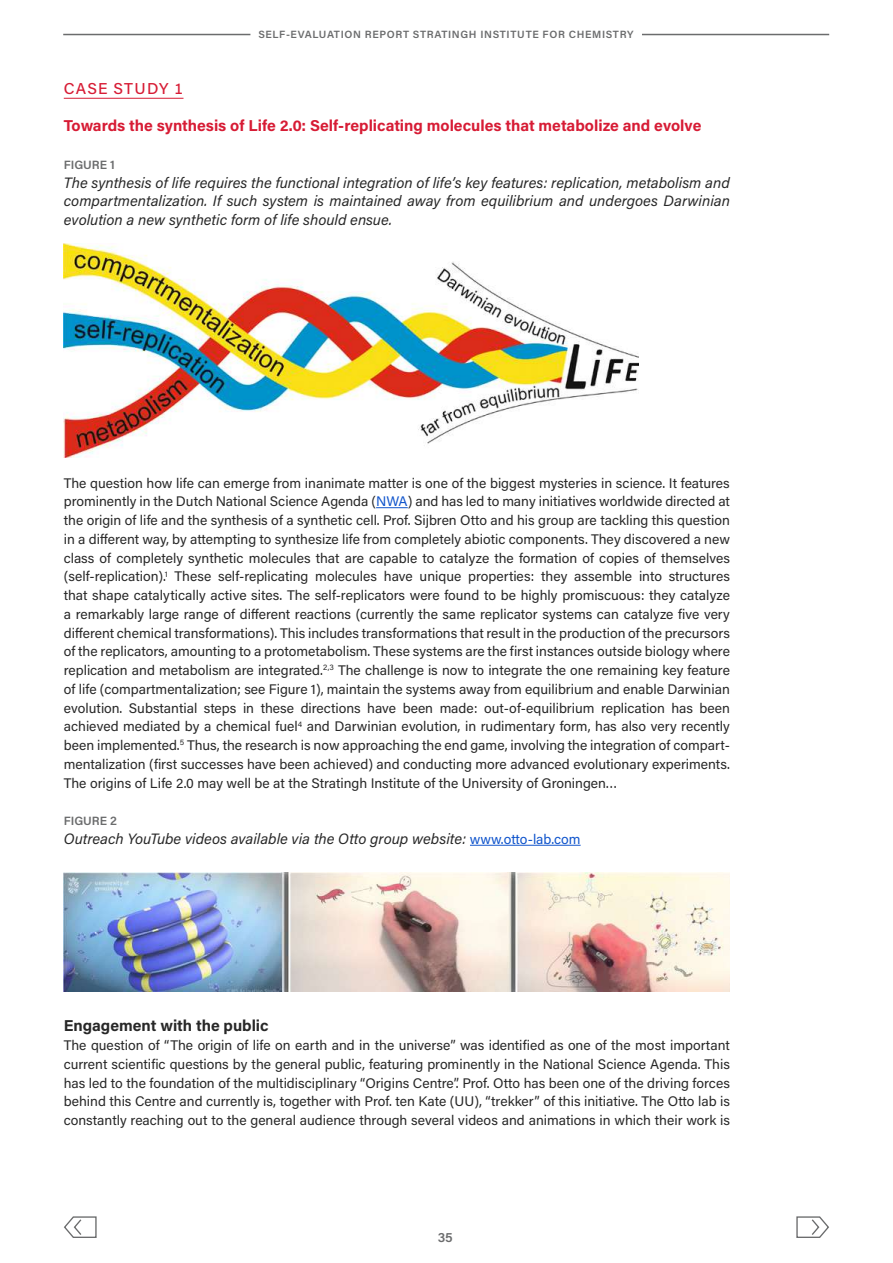
<style>
.page{position:relative;width:893px;height:1263px;background:#fff}
.page>*{position:absolute;margin:0;border:0;box-sizing:border-box;transform-origin:0 0}
.t1{font:700 15.75px "Acumin Pro";color:#d71c35}
.t2{font:700 15.75px "Acumin Pro";color:#282828}
.t3{font:500 15.75px "Acumin Pro";letter-spacing:.065em;color:#d71c35}
.t4{font:italic 15px/18.8px "Acumin Pro";color:#282828;text-align:justify}
.t5{font:13.8px/18.8px "Acumin Pro";color:#282828;text-align:justify}
.t6{font:600 13.5px "Acumin Pro";color:#6b6c6d}
.t7{font:600 12px "Acumin Pro";letter-spacing:.005em;color:#6b6c6d}
.t8{font:600 10.5px "Acumin Pro";letter-spacing:.06em;color:#6b6c6d}
.s1{color:#15c}
.s2{font-style:normal;font-size:13.8px;color:#15c}
</style>
<div class="page">
<hr style="left:63px;top:34px;width:187px;height:1px;background:#6b6c6d">
<hr style="left:642px;top:34px;width:187px;height:1px;background:#6b6c6d">
<svg style="left:64px;top:1216px;width:33px;height:22px"></svg>
<svg style="left:796px;top:1216px;width:33px;height:22px"></svg>
<hr style="left:64px;top:98px;width:119px;height:1px;background:#d71c35">
<hr style="left:376px;top:507px;width:32px;height:1px;background:#15c">
<hr style="left:470px;top:845px;width:111px;height:1px;background:#15c">
<img style="left:64px;top:872px;width:666px;height:120px">
<img style="left:64px;top:244px;width:575px;height:213px">
<p class="t8" style="left:258px;top:26px;width:377px">SELF-EVALUATION REPORT STRATINGH INSTITUTE FOR CHEMISTRY</p>
<p class="t3" style="left:64px;top:77px;width:121px">CASE STUDY 1</p>
<p class="t1" style="left:64px;top:115px;width:639px">Towards the synthesis of Life 2.0: Self-replicating molecules that metabolize and evolve</p>
<p class="t7" style="left:64px;top:156px;width:53px">FIGURE 1</p>
<p class="t4" style="left:64px;top:172px;width:668px">The synthesis of life requires the functional integration of life’s key features: replication, metabolism and compartmentalization. If such system is maintained away from equilibrium and undergoes Darwinian evolution a new synthetic form of life should ensue.</p>
<p class="t5" style="left:64px;top:473px;width:668px">The question how life can emerge from inanimate matter is one of the biggest mysteries in science. It features prominently in the Dutch National Science Agenda (<span class="s1">NWA</span>) and has led to many initiatives worldwide directed at the origin of life and the synthesis of a synthetic cell. Prof. Sijbren Otto and his group are tackling this question in a different way, by attempting to synthesize life from completely abiotic components. They discovered a new class of completely synthetic molecules that are capable to catalyze the formation of copies of themselves (self-replication).<sup>1</sup> These self-replicating molecules have unique properties: they assemble into structures that shape catalytically active sites. The self-replicators were found to be highly promiscuous: they catalyze a remarkably large range of different reactions (currently the same replicator systems can catalyze five very different chemical transformations). This includes transformations that result in the production of the precursors of the replicators, amounting to a protometabolism. These systems are the first instances outside biology where replication and metabolism are integrated.<sup>2,3</sup> The challenge is now to integrate the one remaining key feature of life (compartmentalization; see Figure 1), maintain the systems away from equilibrium and enable Darwinian evolution. Substantial steps in these directions have been made: out-of-equilibrium replication has been achieved mediated by a chemical fuel<sup>4</sup> and Darwinian evolution, in rudimentary form, has also very recently been implemented.<sup>5</sup> Thus, the research is now approaching the end game, involving the integration of compart&shy;mentalization (first successes have been achieved) and conducting more advanced evolutionary experiments.<br>The origins of Life 2.0 may well be at the Stratingh Institute of the University of Groningen…</p>
<p class="t7" style="left:64px;top:812px;width:55px">FIGURE 2</p>
<p class="t4" style="left:64px;top:828px;width:518px">Outreach YouTube videos available via the Otto group website: <span class="s2">www.otto-lab.com</span></p>
<p class="t2" style="left:64px;top:1015px;width:206px">Engagement with the public</p>
<p class="t5" style="left:64px;top:1035px;width:668px">The question of “The origin of life on earth and in the universe” was identified as one of the most important current scientific questions by the general public, featuring prominently in the National Science Agenda. This has led to the foundation of the multidisciplinary “Origins Centre”. Prof. Otto has been one of the driving forces behind this Centre and currently is, together with Prof. ten Kate (UU), “trekker” of this initiative. The Otto lab is constantly reaching out to the general audience through several videos and animations in which their work is</p>
<p class="t6" style="left:438px;top:1228px;width:17px">35</p>
</div>
